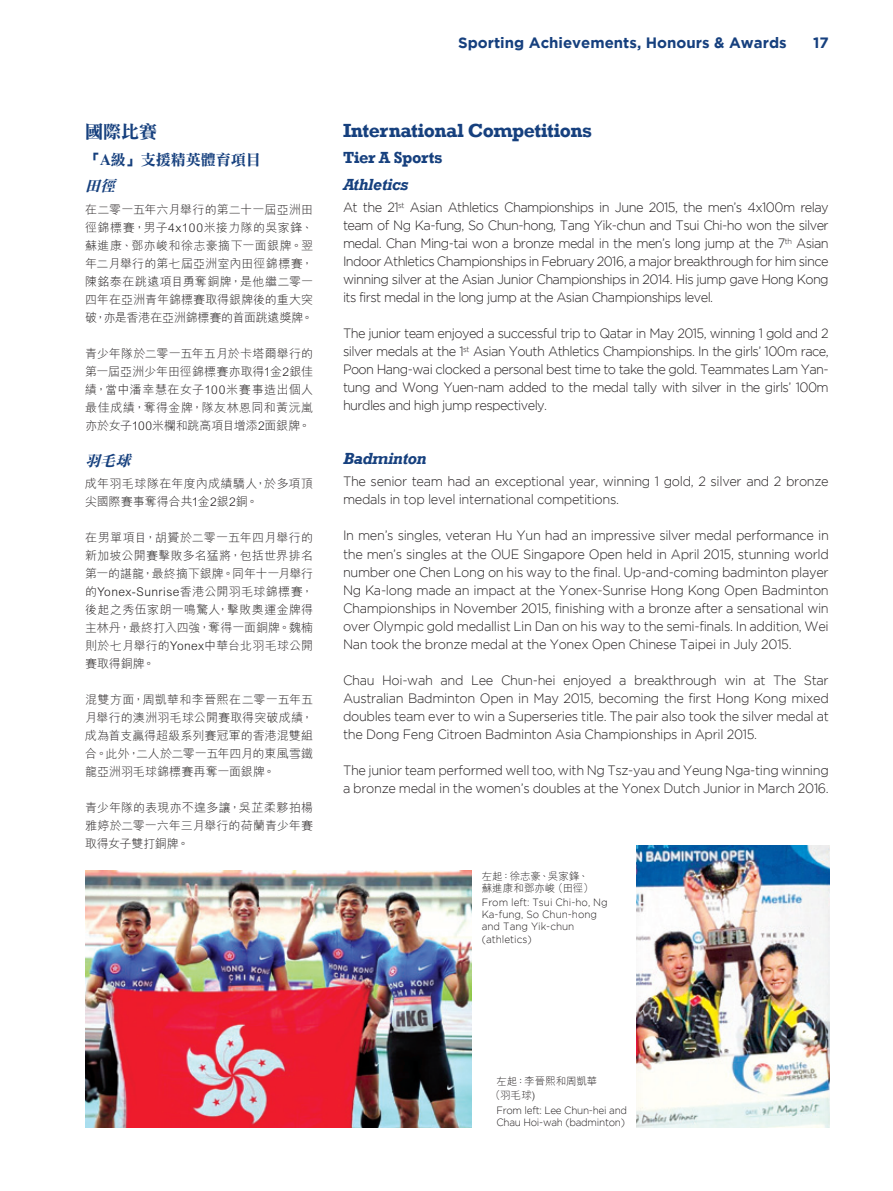
<style>
.page{position:relative;width:893px;height:1191px;background:#fff}
.page>*{position:absolute;margin:0;border:0;box-sizing:border-box;transform-origin:0 0}
.t1{font:700 19.5px "Rockwell";letter-spacing:-.025em;color:#16407e}
.t2{font:18px "DF Li Song Bd HK BF";color:#16407e}
.t3{font:italic 700 16.5px "Rockwell";letter-spacing:-.025em;color:#16407e}
.t4{font:700 16.5px "Rockwell";letter-spacing:-.025em;color:#16407e}
.t5{font:700 15px "Gotham";color:#16407e}
.t6{font:15px "DF Li Song Bd HK BF";color:#16407e}
.t7{font:italic 15px "DF Li Song Bd HK BF";color:#16407e}
.t8{font:700 15px "Gotham";color:#16407e}
.t9{font:300 13.5px/18px "Gotham";letter-spacing:-.025em;color:#231f20;text-align:justify;scale:.95 1}
.t10{font:300 12px/18px "M Hei HK";letter-spacing:.01em;color:#231f20;text-align:justify}
.t11{font:300 10.5px/12px "Gotham";color:#231f20;scale:.95 1}
.t12{font:300 10.5px/12px "Gotham";letter-spacing:-.025em;color:#231f20;scale:.95 1}
.t13{font:300 10.5px "M Hei HK";color:#231f20}
</style>
<div class="page">
<img style="left:85px;top:870px;width:386px;height:257px">
<div style="left:636px;top:844px;width:195px;height:285px;background:#939598;opacity:.08"></div>
<p class="t2" style="left:85px;top:123px;width:73px">國際比賽</p>
<p class="t6" style="left:85px;top:152px;width:177px">「A級」支援精英體育項目</p>
<p class="t7" style="left:85px;top:178px;width:36px">田徑</p>
<p class="t10" style="left:85px;top:200px;width:230px">在二零一五年六月舉行的第二十一屆亞洲田徑錦標賽，男子4x100米接力隊的吳家鋒、蘇進康、鄧亦峻和徐志豪摘下一面銀牌。翌年二月舉行的第七屆亞洲室內田徑錦標賽，陳銘泰在跳遠項目勇奪銅牌，是他繼二零一四年在亞洲青年錦標賽取得銀牌後的重大突破，亦是香港在亞洲錦標賽的首面跳遠獎牌。</p>
<p class="t10" style="left:85px;top:344px;width:230px">青少年隊於二零一五年五月於卡塔爾舉行的第一屆亞洲少年田徑錦標賽亦取得1金2銀佳績，當中潘幸慧在女子100米賽事造出個人最佳成績，奪得金牌，隊友林恩同和黃沅嵐亦於女子100米欄和跳高項目增添2面銀牌。</p>
<p class="t7" style="left:85px;top:453px;width:51px">羽毛球</p>
<p class="t10" style="left:85px;top:474px;width:230px">成年羽毛球隊在年度內成績驕人，於多項頂尖國際賽事奪得合共1金2銀2銅。</p>
<p class="t10" style="left:85px;top:528px;width:230px">在男單項目，胡贇於二零一五年四月舉行的新加坡公開賽擊敗多名猛將，包括世界排名第一的諶龍，最終摘下銀牌。同年十一月舉行的Yonex-Sunrise香港公開羽毛球錦標賽，後起之秀伍家朗一鳴驚人，擊敗奧運金牌得主林丹，最終打入四強，奪得一面銅牌。魏楠則於七月舉行的Yonex中華台北羽毛球公開賽取得銅牌。</p>
<p class="t10" style="left:85px;top:690px;width:230px">混雙方面，周凱華和李晉熙在二零一五年五月舉行的澳洲羽毛球公開賽取得突破成績，成為首支贏得超級系列賽冠軍的香港混雙組合。此外，二人於二零一五年四月的東風雪鐵龍亞洲羽毛球錦標賽再奪一面銀牌。</p>
<p class="t10" style="left:85px;top:798px;width:230px">青少年隊的表現亦不遑多讓，吳芷柔夥拍楊雅婷於二零一六年三月舉行的荷蘭青少年賽取得女子雙打銅牌。</p>
<p class="t5" style="left:458px;top:34px;width:330px">Sporting Achievements, Honours &amp; Awards</p>
<p class="t8" style="left:813px;top:33px;width:17px">17</p>
<p class="t1" style="left:343px;top:118px;width:251px">International Competitions</p>
<p class="t4" style="left:343px;top:148px;width:101px">Tier A Sports</p>
<p class="t3" style="left:343px;top:174px;width:67px">Athletics</p>
<p class="t9" style="left:343px;top:198px;width:513px">At the 21<sup>st</sup> Asian Athletics Championships in June 2015, the men’s 4x100m relay team of Ng Ka-fung, So Chun-hong, Tang Yik-chun and Tsui Chi-ho won the silver medal. Chan Ming-tai won a bronze medal in the men’s long jump at the 7<sup>th</sup> Asian Indoor Athletics Championships in February 2016, a major breakthrough for him since winning silver at the Asian Junior Championships in 2014. His jump gave Hong Kong its first medal in the long jump at the Asian Championships level.</p>
<p class="t9" style="left:343px;top:324px;width:513px">The junior team enjoyed a successful trip to Qatar in May 2015, winning 1 gold and 2 silver medals at the 1<sup>st</sup> Asian Youth Athletics Championships. In the girls’ 100m race, Poon Hang-wai clocked a personal best time to take the gold. Teammates Lam Yan&shy;tung and Wong Yuen-nam added to the medal tally with silver in the girls’ 100m hurdles and high jump respectively.</p>
<p class="t3" style="left:343px;top:449px;width:85px">Badminton</p>
<p class="t9" style="left:343px;top:472px;width:513px">The senior team had an exceptional year, winning 1 gold, 2 silver and 2 bronze medals in top level international competitions.</p>
<p class="t9" style="left:343px;top:526px;width:513px">In men’s singles, veteran Hu Yun had an impressive silver medal performance in the men’s singles at the OUE Singapore Open held in April 2015, stunning world number one Chen Long on his way to the final. Up-and-coming badminton player Ng Ka-long made an impact at the Yonex-Sunrise Hong Kong Open Badminton Championships in November 2015, finishing with a bronze after a sensational win over Olympic gold medallist Lin Dan on his way to the semi-finals. In addition, Wei Nan took the bronze medal at the Yonex Open Chinese Taipei in July 2015.</p>
<p class="t9" style="left:343px;top:670px;width:513px">Chau Hoi-wah and Lee Chun-hei enjoyed a breakthrough win at The Star Australian Badminton Open in May 2015, becoming the first Hong Kong mixed doubles team ever to win a Superseries title. The pair also took the silver medal at the Dong Feng Citroen Badminton Asia Championships in April 2015.</p>
<p class="t9" style="left:343px;top:760px;width:513px">The junior team performed well too, with Ng Tsz-yau and Yeung Nga-ting winning a bronze medal in the women’s doubles at the Yonex Dutch Junior in March 2016.</p>
<p class="t13" style="left:482px;top:869px;width:108px">左起：徐志豪、吳家鋒、</p>
<p class="t13" style="left:482px;top:881px;width:113px">蘇進康和鄧亦峻（田徑）</p>
<p class="t11" style="left:482px;top:896px;width:134px">From left: Tsui Chi-ho, Ng<br>Ka-fung, So Chun-hong</p>
<p class="t11" style="left:482px;top:920px;width:99px">and Tang Yik-chun (athletics)</p>
<p class="t13" style="left:496px;top:1074px;width:102px">左起：李晉熙和周凱華</p>
<p class="t13" style="left:490px;top:1088px;width:47px">（羽毛球)</p>
<p class="t12" style="left:496px;top:1103px;width:139px">From left: Lee Chun-hei and<br>Chau Hoi-wah (badminton)</p>
</div>
